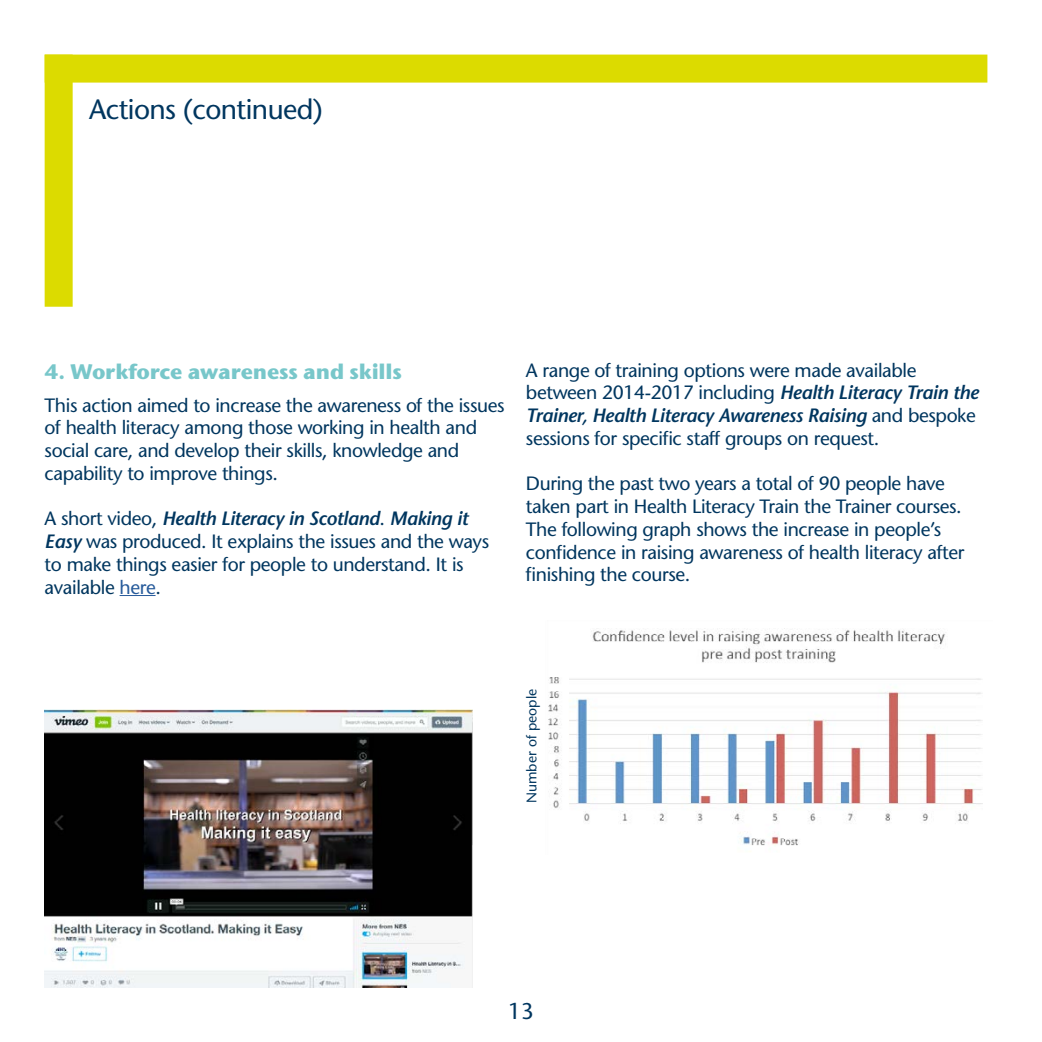
<style>
.page{position:relative;width:1042px;height:1042px;background:#fff}
.page>*{position:absolute;margin:0;border:0;box-sizing:border-box;transform-origin:0 0}
.t1{font:28px "Stone Sans";letter-spacing:-.02em;color:#00365f}
.t2{font:22.75px "Stone Sans";color:#00365f}
.t3{font:700 21px "ITC Stone Sans";letter-spacing:-.01em;color:#78c7ca}
.t4{font:19.25px/22.8px "Stone Sans";letter-spacing:-.02em;color:#00365f}
.t5{font:14px "Stone Sans";color:#00365f}
.s1{font-weight:600;font-style:italic}
.s2{color:#275b9b}
</style>
<div class="page">
<hr style="left:120px;top:595px;width:36px;height:1px;background:#275b9b">
<div style="left:45px;top:55px;width:28px;height:252px;background:#dcdb00"></div>
<div style="left:45px;top:55px;width:942px;height:28px;background:#dcdb00"></div>
<img style="left:45px;top:709px;width:427px;height:278px">
<img style="left:548px;top:628px;width:435px;height:224px">
<h1 class="t1" style="left:89px;top:92px;width:235px">Actions (continued)</h1>
<p class="t3" style="left:45px;top:358px;width:359px">4. Workforce awareness and skills</p>
<p class="t4" style="left:45px;top:393px;width:461px">This action aimed to increase the awareness of the issues of health literacy among those working in health and social care, and develop their skills, knowledge and capability to improve things.</p>
<p class="t4" style="left:45px;top:507px;width:446px">A short video, <span class="s1">Health Literacy in Scotland</span>. <span class="s1">Making it Easy</span> was produced. It explains the issues and the ways to make things easier for people to understand. It is available <span class="s2">here</span>.</p>
<p class="t4" style="left:526px;top:359px;width:454px">A range of training options were made available between 2014-2017 including <span class="s1">Health Literacy Train the Trainer, Health Literacy Awareness Raising</span> and bespoke sessions for specific staff groups on request.</p>
<p class="t4" style="left:526px;top:472px;width:440px">During the past two years a total of 90 people have taken part in Health Literacy Train the Trainer courses.<br>The following graph shows the increase in people’s confidence in raising awareness of health literacy after finishing the course.</p>
<p class="t5" style="left:523px;top:803px;width:116px;rotate:-90deg">Number of people</p>
<p class="t2" style="left:508px;top:998px;width:27px">13</p>
</div>
